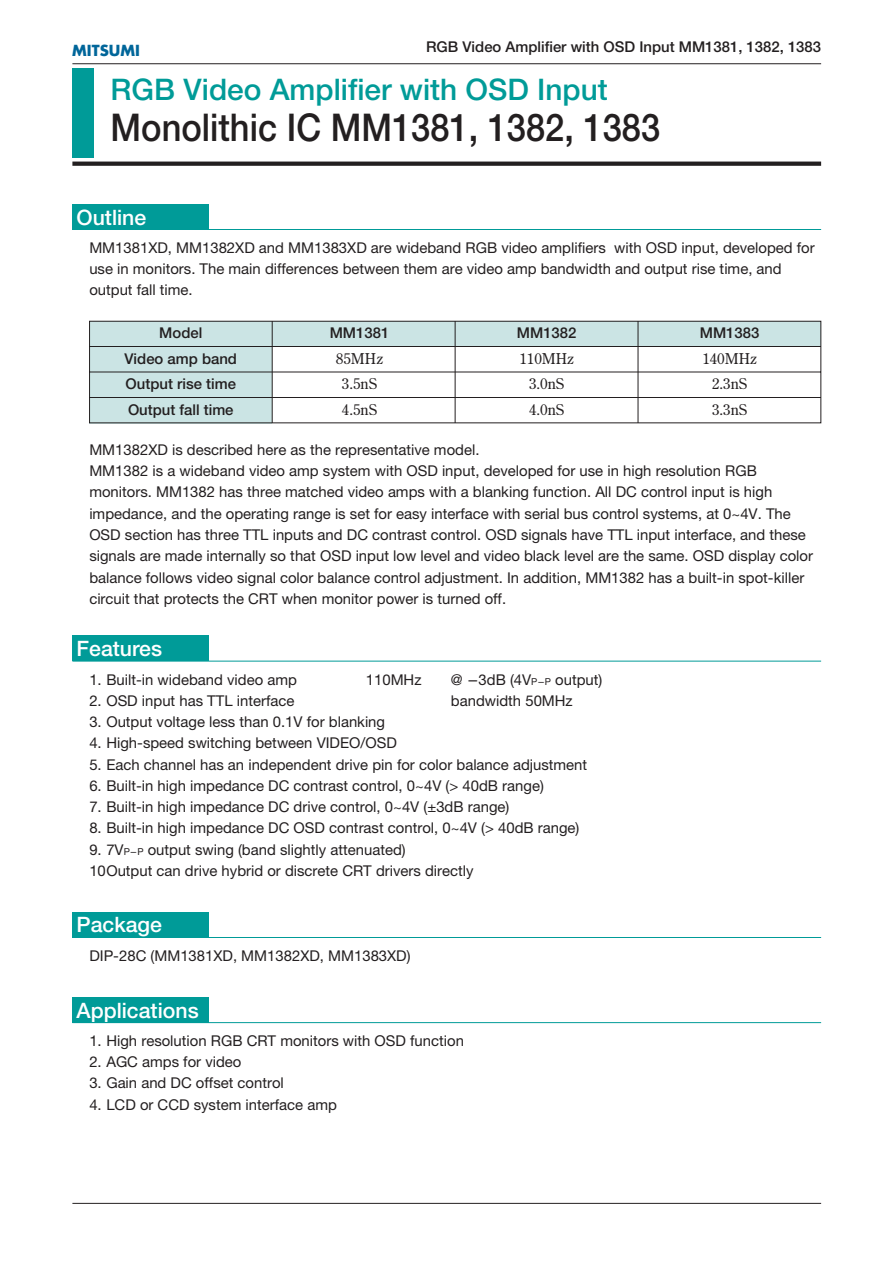
<style>
.page{position:relative;width:893px;height:1263px;background:#fff}
.page>*{position:absolute;margin:0;border:0;box-sizing:border-box;transform-origin:0 0}
.t1{font:500 38.25px "Helvetica Neue";color:#231f20;scale:.9 1}
.t2{font:500 29.7px "Helvetica Neue";color:#009b98}
.t3{font:500 21.3px "Helvetica Neue";color:#fff}
.t4{font:14.85px/21.3px "Helvetica Neue";color:#231f20}
.t5{font:500 14.85px "Helvetica Neue";color:#231f20}
.t6{font:14.85px "Century Old Style";color:#231f20}
.t7{font:700 14.85px "Futura";color:#01669a}
.s1{font-size:9.6px}
</style>
<div class="page">
<hr style="left:72px;top:1203px;width:749px;height:1px;background:#231f20">
<hr style="left:72px;top:63px;width:749px;height:1px;background:#231f20">
<svg style="left:72px;top:162px;width:749px;height:4px;background:#2d292a"></svg>
<div style="left:72px;top:68px;width:22px;height:89px;background:#009b98"></div>
<div style="left:72px;top:204px;width:136px;height:26px;background:#009b98"></div>
<hr style="left:72px;top:229px;width:749px;height:1px;background:#009b98">
<div style="left:72px;top:636px;width:136px;height:25px;background:#009b98"></div>
<hr style="left:72px;top:661px;width:749px;height:1px;background:#009b98">
<div style="left:72px;top:912px;width:136px;height:26px;background:#009b98"></div>
<hr style="left:72px;top:937px;width:749px;height:1px;background:#009b98">
<div style="left:72px;top:997px;width:136px;height:26px;background:#009b98"></div>
<hr style="left:72px;top:1022px;width:749px;height:1px;background:#009b98">
<svg style="left:89px;top:321px;width:732px;height:102px"></svg>
<hr style="left:272px;top:321px;width:1px;height:102px;background:#231f20">
<hr style="left:455px;top:321px;width:1px;height:102px;background:#231f20">
<hr style="left:637px;top:321px;width:1px;height:102px;background:#231f20">
<p class="t7" style="left:72px;top:43px;width:69px">MITSUMI</p>
<p class="t5" style="left:426px;top:42px;width:396px">RGB Video Amplifier with OSD Input MM1381, 1382, 1383</p>
<h2 class="t2" style="left:111px;top:79px;width:498px">RGB Video Amplifier with OSD Input</h2>
<h1 class="t1" style="left:111px;top:114px;width:612px">Monolithic IC MM1381, 1382, 1383</h1>
<h3 class="t3" style="left:77px;top:209px;width:71px">Outline</h3>
<p class="t4" style="left:89px;top:239px;width:727px">MM1381XD, MM1382XD and MM1383XD are wideband RGB video amplifiers with OSD input, developed for use in monitors. The main differences between them are video amp bandwidth and output rise time, and output fall time.</p>
<p class="t5" style="left:159px;top:327px;width:45px">Model</p>
<p class="t5" style="left:330px;top:327px;width:61px">MM1381</p>
<p class="t5" style="left:517px;top:327px;width:61px">MM1382</p>
<p class="t5" style="left:699px;top:327px;width:61px">MM1383</p>
<p class="t5" style="left:124px;top:353px;width:114px">Video amp band</p>
<p class="t6" style="left:336px;top:352px;width:49px">85MHz</p>
<p class="t6" style="left:519px;top:352px;width:56px">110MHz</p>
<p class="t6" style="left:702px;top:352px;width:56px">140MHz</p>
<p class="t5" style="left:126px;top:378px;width:112px">Output rise time</p>
<p class="t6" style="left:342px;top:378px;width:37px">3.5nS</p>
<p class="t6" style="left:529px;top:378px;width:37px">3.0nS</p>
<p class="t6" style="left:712px;top:378px;width:37px">2.3nS</p>
<p class="t5" style="left:128px;top:404px;width:107px">Output fall time</p>
<p class="t6" style="left:342px;top:403px;width:37px">4.5nS</p>
<p class="t6" style="left:529px;top:403px;width:37px">4.0nS</p>
<p class="t6" style="left:712px;top:403px;width:37px">3.3nS</p>
<p class="t4" style="left:89px;top:440px;width:725px">MM1382XD is described here as the representative model.<br>MM1382 is a wideband video amp system with OSD input, developed for use in high resolution RGB monitors. MM1382 has three matched video amps with a blanking function. All DC control input is high impedance, and the operating range is set for easy interface with serial bus control systems, at 0~4V. The OSD section has three TTL inputs and DC contrast control. OSD signals have TTL input interface, and these signals are made internally so that OSD input low level and video black level are the same. OSD display color balance follows video signal color balance control adjustment. In addition, MM1382 has a built-in spot-killer circuit that protects the CRT when monitor power is turned off.</p>
<h3 class="t3" style="left:77px;top:641px;width:87px">Features</h3>
<p class="t4" style="left:89px;top:670px;width:209px">1. Built-in wideband video amp</p>
<p class="t4" style="left:366px;top:670px;width:57px">110MHz</p>
<p class="t4" style="left:451px;top:670px;width:153px">@ -3dB (4V<span class="s1">P-P</span> output)</p>
<p class="t4" style="left:89px;top:691px;width:206px">2. OSD input has TTL interface</p>
<p class="t4" style="left:451px;top:691px;width:123px">bandwidth 50MHz</p>
<p class="t4" style="left:89px;top:713px;width:297px">3. Output voltage less than 0.1V for blanking</p>
<p class="t4" style="left:89px;top:734px;width:309px">4. High-speed switching between VIDEO/OSD</p>
<p class="t4" style="left:89px;top:755px;width:499px">5. Each channel has an independent drive pin for color balance adjustment</p>
<p class="t4" style="left:89px;top:776px;width:456px">6. Built-in high impedance DC contrast control, 0~4V (&gt; 40dB range)</p>
<p class="t4" style="left:89px;top:798px;width:421px">7. Built-in high impedance DC drive control, 0~4V (±3dB range)</p>
<p class="t4" style="left:89px;top:819px;width:491px">8. Built-in high impedance DC OSD contrast control, 0~4V (&gt; 40dB range)</p>
<p class="t4" style="left:89px;top:840px;width:386px">9. 7V<span class="s1">P-P</span> output swing (band slightly attenuated)<br>10Output can drive hybrid or discrete CRT drivers directly</p>
<h3 class="t3" style="left:77px;top:917px;width:87px">Package</h3>
<p class="t4" style="left:89px;top:946px;width:323px">DIP-28C (MM1381XD, MM1382XD, MM1383XD)</p>
<h3 class="t3" style="left:77px;top:1002px;width:124px">Applications</h3>
<p class="t4" style="left:89px;top:1031px;width:376px">1. High resolution RGB CRT monitors with OSD function</p>
<p class="t4" style="left:89px;top:1053px;width:154px">2. AGC amps for video</p>
<p class="t4" style="left:89px;top:1074px;width:196px">3. Gain and DC offset control</p>
<p class="t4" style="left:89px;top:1095px;width:249px">4. LCD or CCD system interface amp</p>
</div>
